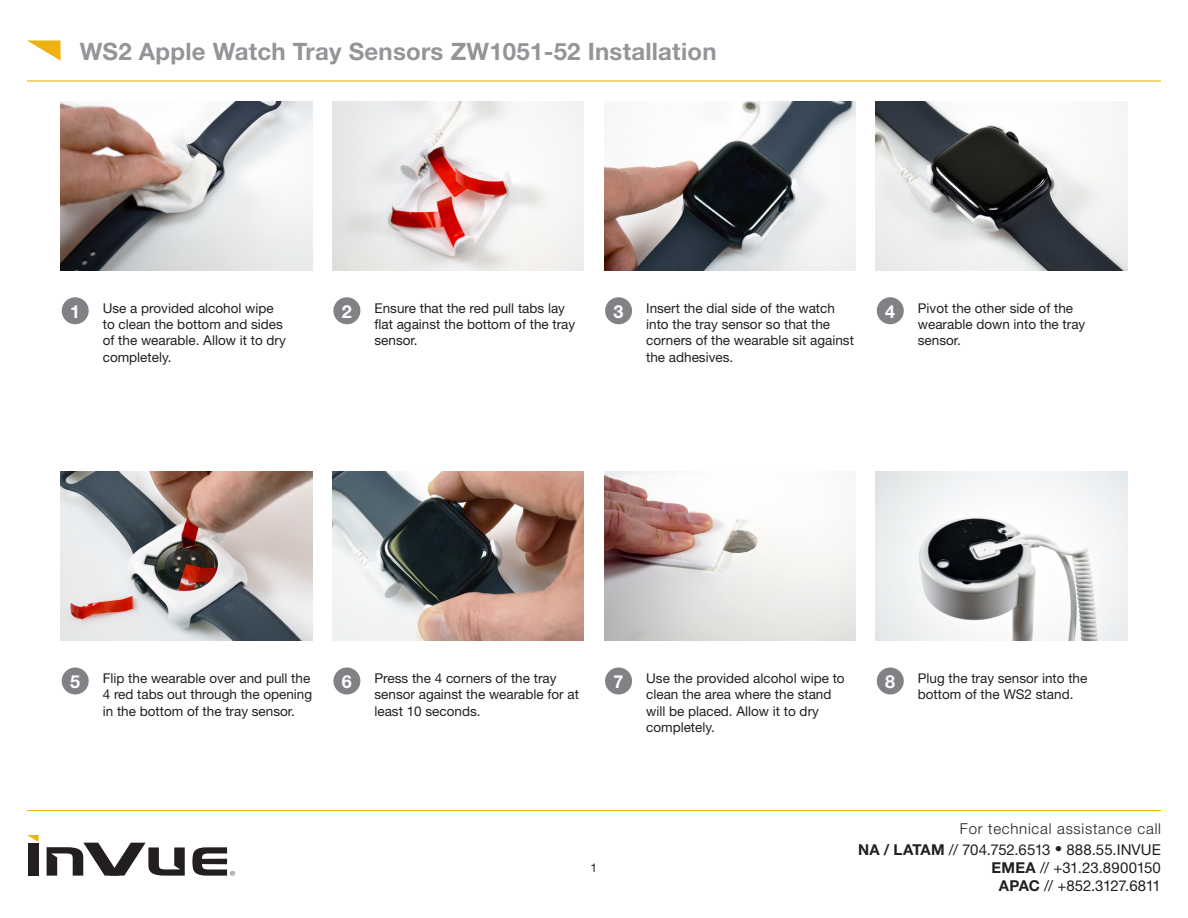
<style>
.page{position:relative;width:1188px;height:918px;background:#fff}
.page>*{position:absolute;margin:0;border:0;box-sizing:border-box;transform-origin:0 0}
.t1{font:700 24px "Helvetica Neue LT Std";letter-spacing:.01em;color:#939598}
.t2{font:700 18px "Helvetica Neue LT Std";color:#fff}
.t3{font:15px/18px "Helvetica Neue LT Std";letter-spacing:-.005em;color:#231f20;text-align:right}
.t4{font:300 15px "Helvetica Neue LT Std";letter-spacing:.05em;color:#231f20}
.t5{font:13.5px/16.2px "Helvetica Neue LT Std";color:#231f20}
.t6{font:12px "Helvetica Neue LT Std";color:#231f20}
.s1{font-weight:700}
</style>
<div class="page">
<div style="left:28px;top:843px;width:10px;height:33px;background:#231f20"></div>
<svg style="left:47px;top:843px;width:138px;height:33px"></svg>
<svg style="left:27px;top:835px;width:11px;height:7px"></svg>
<svg style="left:193px;top:847px;width:42px;height:29px"></svg>
<hr style="left:27px;top:80px;width:1134px;height:2px;background:#efb211">
<svg style="left:27px;top:40px;width:34px;height:21px"></svg>
<hr style="left:27px;top:810px;width:1134px;height:1px;background:#efb211">
<div style="left:605px;top:668px;width:27px;height:26px;background:#808285;border-radius:50%"></div>
<img style="left:604px;top:472px;width:252px;height:168px">
<div style="left:877px;top:668px;width:27px;height:26px;background:#808285;border-radius:50%"></div>
<img style="left:876px;top:472px;width:251px;height:168px">
<div style="left:62px;top:297px;width:27px;height:27px;background:#808285;border-radius:50%"></div>
<img style="left:61px;top:102px;width:251px;height:168px">
<div style="left:333px;top:297px;width:27px;height:27px;background:#808285;border-radius:50%"></div>
<img style="left:332px;top:102px;width:252px;height:168px">
<div style="left:605px;top:297px;width:27px;height:27px;background:#808285;border-radius:50%"></div>
<img style="left:604px;top:102px;width:252px;height:168px">
<div style="left:877px;top:297px;width:27px;height:27px;background:#808285;border-radius:50%"></div>
<img style="left:876px;top:102px;width:251px;height:168px">
<div style="left:333px;top:668px;width:27px;height:26px;background:#808285;border-radius:50%"></div>
<img style="left:332px;top:472px;width:252px;height:168px">
<div style="left:62px;top:668px;width:27px;height:26px;background:#808285;border-radius:50%"></div>
<img style="left:61px;top:472px;width:251px;height:168px">
<p class="t1" style="left:80px;top:36px;width:638px">WS2 Apple Watch Tray Sensors ZW1051-52 Installation</p>
<p class="t2" style="left:70px;top:300px;width:12px">1</p>
<p class="t5" style="left:103px;top:300px;width:184px">Use a provided alcohol wipe to clean the bottom and sides of the wearable. Allow it to dry completely.</p>
<p class="t2" style="left:342px;top:300px;width:12px">2</p>
<p class="t5" style="left:374px;top:300px;width:202px">Ensure that the red pull tabs lay flat against the bottom of the tray sensor.</p>
<p class="t2" style="left:614px;top:300px;width:12px">3</p>
<p class="t5" style="left:646px;top:300px;width:209px">Insert the dial side of the watch into the tray sensor so that the corners of the wearable sit against the adhesives.</p>
<p class="t2" style="left:885px;top:300px;width:12px">4</p>
<p class="t5" style="left:918px;top:300px;width:169px">Pivot the other side of the wearable down into the tray sensor.</p>
<p class="t2" style="left:70px;top:670px;width:12px">5</p>
<p class="t5" style="left:103px;top:670px;width:211px">Flip the wearable over and pull the<br>4 red tabs out through the opening in the bottom of the tray sensor.</p>
<p class="t2" style="left:342px;top:670px;width:12px">6</p>
<p class="t5" style="left:374px;top:670px;width:206px">Press the 4 corners of the tray sensor against the wearable for at least 10 seconds.</p>
<p class="t2" style="left:614px;top:670px;width:12px">7</p>
<p class="t5" style="left:646px;top:670px;width:200px">Use the provided alcohol wipe to clean the area where the stand will be placed. Allow it to dry completely.</p>
<p class="t2" style="left:885px;top:670px;width:12px">8</p>
<p class="t5" style="left:918px;top:670px;width:171px">Plug the tray sensor into the bottom of the WS2 stand.</p>
<p class="t6" style="left:591px;top:860px;width:8px">1</p>
<p class="t4" style="left:960px;top:819px;width:203px">For technical assistance call</p>
<p class="t3" style="left:858px;top:840px;width:304px"><span class="s1">NA / LATAM</span> // 704.752.6513 • 888.55.INVUE<br><span class="s1">EMEA</span> // +31.23.8900150<br><span class="s1">APAC</span> // +852.3127.6811</p>
</div>
